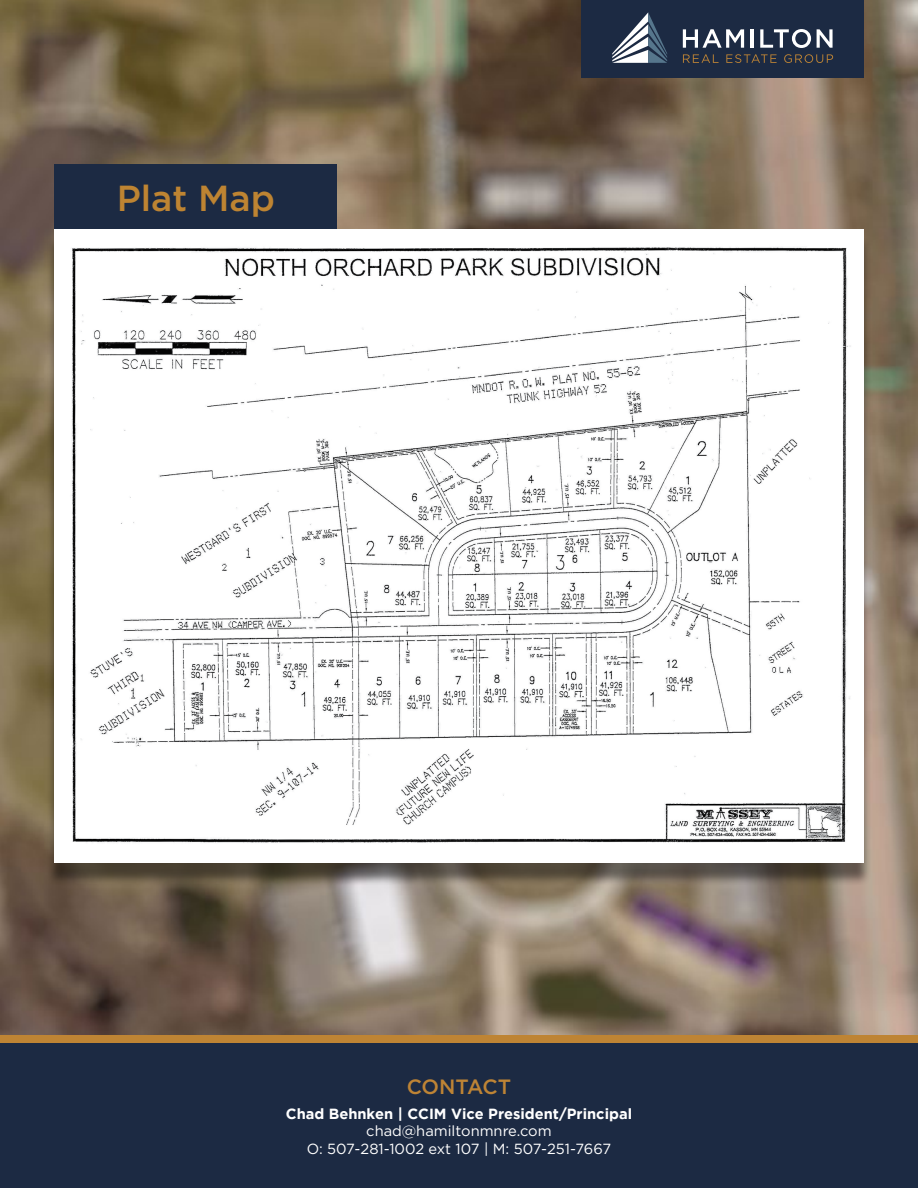
<style>
.page{position:relative;width:918px;height:1188px;background:#fff}
.page>*{position:absolute;margin:0;border:0;box-sizing:border-box;transform-origin:0 0}
.t1{font:500 36.15px "Gotham";color:#be8432}
.t2{font:500 20.7px "Gotham";letter-spacing:-.01em;color:#be8435}
.t3{font:14.7px/17.5px "Gotham";color:#fff;text-align:center}
.t4{font:700 14.7px "Gotham";color:#fff}
</style>
<div class="page">
<img style="left:0;top:0;width:918px;height:1035px">
<div style="left:0;top:1042px;width:918px;height:146px;background:#1c2a43"></div>
<div style="left:0;top:1035px;width:918px;height:7px;background:#be8434"></div>
<div style="left:55px;top:164px;width:282px;height:65px;background:#1c2a43"></div>
<div style="left:46px;top:236px;width:825px;height:650px;background:#000;opacity:.47"></div>
<div style="left:54px;top:229px;width:809px;height:634px;background:#fff"></div>
<div style="left:581px;top:0;width:283px;height:78px;background:#1c2a43"></div>
<img style="left:72px;top:247px;width:779px;height:596px">
<svg style="left:683px;top:29px;width:61px;height:19px"></svg>
<hr style="left:751px;top:29px;width:3px;height:19px;background:#fff">
<svg style="left:760px;top:29px;width:51px;height:19px"></svg>
<svg style="left:817px;top:29px;width:16px;height:19px"></svg>
<svg style="left:683px;top:54px;width:36px;height:9px"></svg>
<svg style="left:726px;top:54px;width:51px;height:9px"></svg>
<svg style="left:784px;top:54px;width:49px;height:9px"></svg>
<svg style="left:612px;top:12px;width:55px;height:51px"></svg>
<h1 class="t1" style="left:117px;top:175px;width:160px">Plat Map</h1>
<h2 class="t2" style="left:407px;top:1074px;width:106px">CONTACT</h2>
<p class="t4" style="left:286px;top:1105px;width:348px">Chad Behnken | CCIM Vice President/Principal</p>
<p class="t3" style="left:307px;top:1122px;width:306px">chad@hamiltonmnre.com<br>O: 507-281-1002 ext 107 | M: 507-251-7667</p>
</div>
